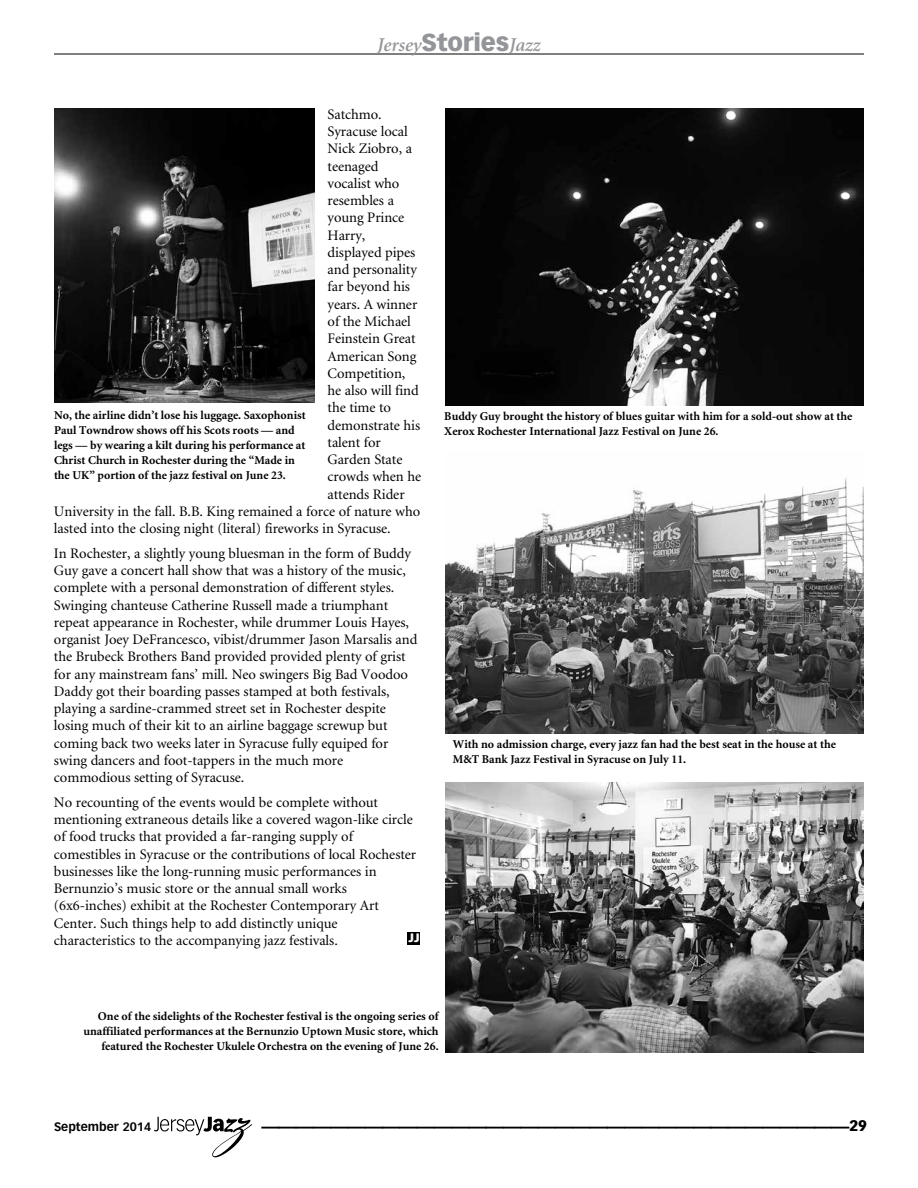
<style>
.page{position:relative;width:918px;height:1188px;background:#fff}
.page>*{position:absolute;margin:0;border:0;box-sizing:border-box;transform-origin:0 0}
.t1{font:700 36px "Vectora LH";color:#000}
.t2{font:italic 600 19.5px "Minion";letter-spacing:-.005em;color:#939598}
.t3{font:900 15px "Vectora LH";color:#000}
.t4{font:14.55px/17.2px "Minion";letter-spacing:-.005em;color:#000}
.t5{font:700 12px/15px "Minion";color:#000}
.t6{font:700 12px "Vectora LH";color:#000}
.t7{font:900 12px "Vectora LH";color:#fff}
.s1{font-family:"Vectora LH";font-weight:900;font-style:normal;font-size:24px}
</style>
<div class="page">
<hr style="left:54px;top:54px;width:810px;height:1px;background:#000">
<svg style="left:154px;top:1117px;width:98px;height:40px"></svg>
<img style="left:446px;top:108px;width:418px;height:298px">
<img style="left:446px;top:782px;width:418px;height:270px">
<img style="left:446px;top:478px;width:418px;height:255px">
<div style="left:407px;top:932px;width:13px;height:13px;background:#000"></div>
<img style="left:54px;top:108px;width:260px;height:295px">
<h2 class="t2" style="left:377px;top:35px;width:165px">Jersey<span class="s1">STORIES</span>Jazz</h2>
<p class="t4" style="left:328px;top:106px;width:56px">Satchmo.</p>
<p class="t4" style="left:328px;top:123px;width:82px">Syracuse local</p>
<p class="t4" style="left:328px;top:141px;width:86px">Nick Ziobro, a</p>
<p class="t4" style="left:328px;top:158px;width:52px">teenaged</p>
<p class="t4" style="left:328px;top:175px;width:73px">vocalist who</p>
<p class="t4" style="left:328px;top:192px;width:68px">resembles a</p>
<p class="t4" style="left:328px;top:210px;width:78px">young Prince</p>
<p class="t4" style="left:328px;top:227px;width:39px">Harry,</p>
<p class="t4" style="left:328px;top:244px;width:89px">displayed pipes</p>
<p class="t4" style="left:328px;top:262px;width:91px">and personality</p>
<p class="t4" style="left:328px;top:279px;width:84px">far beyond his</p>
<p class="t4" style="left:328px;top:296px;width:91px">years. A winner</p>
<p class="t4" style="left:328px;top:313px;width:85px">of the Michael</p>
<p class="t4" style="left:328px;top:331px;width:90px">Feinstein Great</p>
<p class="t4" style="left:328px;top:348px;width:90px">American Song</p>
<p class="t4" style="left:328px;top:365px;width:79px">Competition,</p>
<p class="t4" style="left:328px;top:382px;width:93px">he also will find</p>
<p class="t4" style="left:328px;top:400px;width:65px">the time to</p>
<p class="t4" style="left:328px;top:417px;width:94px">demonstrate his</p>
<p class="t4" style="left:328px;top:434px;width:55px">talent for</p>
<p class="t4" style="left:328px;top:451px;width:76px">Garden State</p>
<p class="t4" style="left:328px;top:469px;width:95px">crowds when he</p>
<p class="t4" style="left:328px;top:486px;width:79px">attends Rider</p>
<p class="t4" style="left:54px;top:503px;width:368px">University in the fall. B.B. King remained a force of nature who</p>
<p class="t4" style="left:54px;top:520px;width:338px">lasted into the closing night (literal) fireworks in Syracuse.</p>
<p class="t4" style="left:54px;top:545px;width:365px">In Rochester, a slightly young bluesman in the form of Buddy Guy gave a concert hall show that was a history of the music, complete with a personal demonstration of different styles.<br>Swinging chanteuse Catherine Russell made a triumphant repeat appearance in Rochester, while drummer Louis Hayes, organist Joey DeFrancesco, vibist/drummer Jason Marsalis and the Brubeck Brothers Band provided provided plenty of grist for any mainstream fans’ mill. Neo swingers Big Bad Voodoo Daddy got their boarding passes stamped at both festivals, playing a sardine-crammed street set in Rochester despite losing much of their kit to an airline baggage screwup but coming back two weeks later in Syracuse fully equiped for swing dancers and foot-tappers in the much more commodious setting of Syracuse.</p>
<p class="t4" style="left:54px;top:794px;width:364px">No recounting of the events would be complete without mentioning extraneous details like a covered wagon-like circle of food trucks that provided a far-ranging supply of comestibles in Syracuse or the contributions of local Rochester businesses like the long-running music performances in Bernunzio’s music store or the annual small works (6x6-inches) exhibit at the Rochester Contemporary Art Center. Such things help to add distinctly unique characteristics to the accompanying jazz festivals.</p>
<p class="t5" style="left:54px;top:408px;width:253px">No, the airline didn’t lose his luggage. Saxophonist Paul Towndrow shows off his Scots roots — and legs — by wearing a kilt during his performance at Christ Church in Rochester during the “Made in the UK” portion of the jazz festival on June 23.</p>
<p class="t7" style="left:409px;top:930px;width:13px">JJ</p>
<p class="t5" style="left:444px;top:409px;width:410px">Buddy Guy brought the history of blues guitar with him for a sold-out show at the<br>Xerox Rochester International Jazz Festival on June 26.</p>
<p class="t5" style="left:453px;top:737px;width:385px">With no admission charge, every jazz fan had the best seat in the house at the<br>M&amp;T Bank Jazz Festival in Syracuse on July 11.</p>
<p class="t5" style="left:84px;top:1010px;width:357px;text-align:right">One of the sidelights of the Rochester festival is the ongoing series of unaffiliated performances at the Bernunzio Uptown Music store, which featured the Rochester Ukulele Orchestra on the evening of June 26.</p>
<p class="t6" style="left:54px;top:1120px;width:99px">September 2014</p>
<h1 class="t1" style="left:261px;top:1089px;width:590px">__________________________________</h1>
<p class="t3" style="left:849px;top:1117px;width:19px">29</p>
</div>
